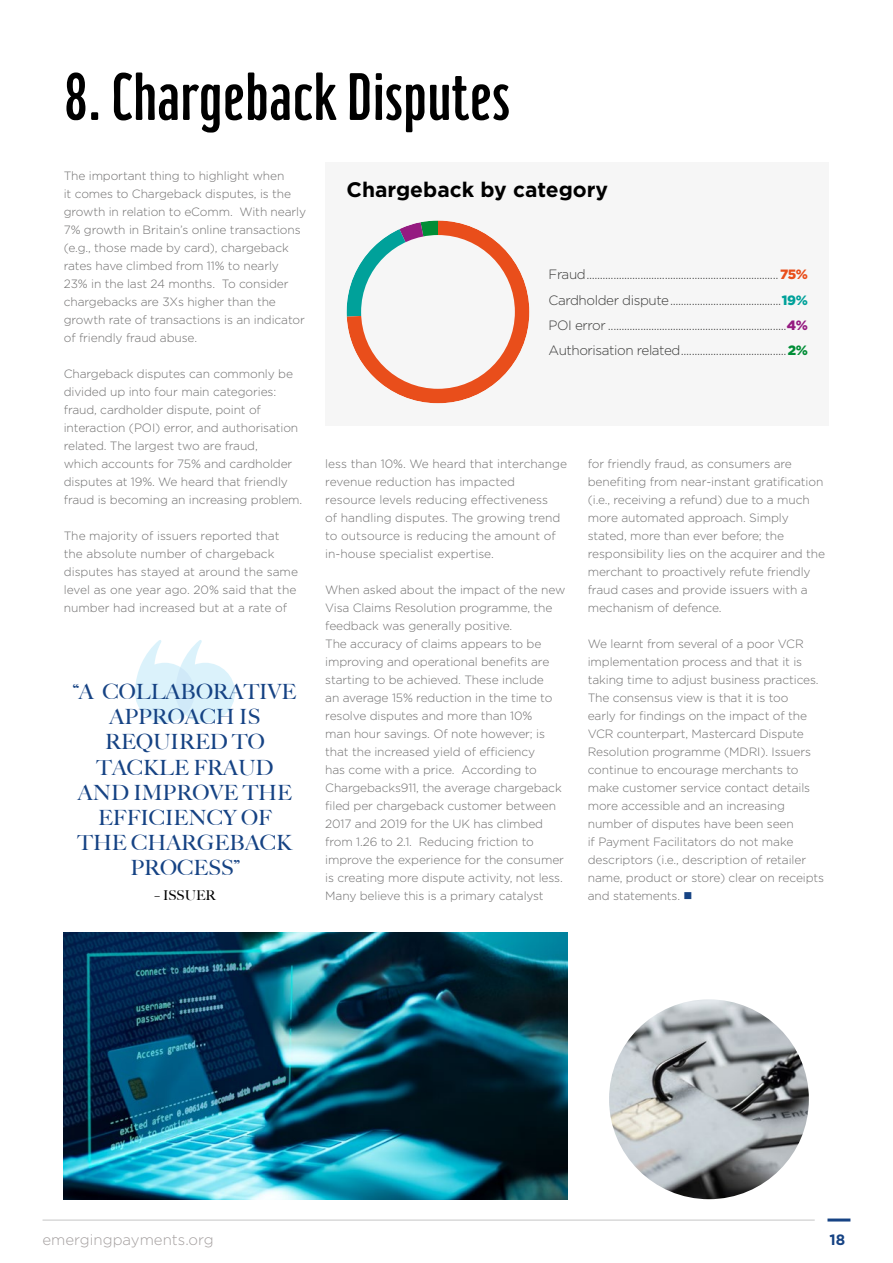
<style>
.page{position:relative;width:893px;height:1263px;background:#fff}
.page>*{position:absolute;margin:0;border:0;box-sizing:border-box;transform-origin:0 0}
.t1{font:300 72px "Hamilton";color:#000}
.t2{font:500 21px/25.2px "Big Caslon";color:#164384;text-align:center}
.t3{font:700 21px "Gotham";color:#000}
.t4{font:300 15px "Gotham";color:#a49f9f}
.t5{font:700 15px "Gotham";color:#164384}
.t6{font:300 13.5px/25.2px "Gotham";letter-spacing:-.03em;color:#3c3c3b;text-align:justify}
.t7{font:500 13.5px "Big Caslon";color:#000}
.t8{font:300 12px/18px "Gotham";letter-spacing:-.01em;color:#706f6f}
.s1{font-weight:900;color:#e94e1b}
.s2{font-weight:900;color:#00a19a}
.s3{font-weight:900;color:#951b81}
.s4{font-weight:900;color:#008d36}
.s5{color:#164384}
</style>
<div class="page">
<img style="left:64px;top:933px;width:504px;height:266px">
<svg style="left:135px;top:640px;width:100px;height:82px"></svg>
<div style="left:325px;top:162px;width:504px;height:264px;background:#f6f6f6"></div>
<svg style="left:347px;top:220px;width:182px;height:183px"></svg>
<img style="left:609px;top:999px;width:200px;height:200px;border-radius:100px">
<hr style="left:827px;top:1218px;width:23px;height:3px;background:#164384">
<hr style="left:43px;top:1220px;width:772px;height:1px;background:#c6c6c6">
<h1 class="t1" style="left:64px;top:53px;width:448px">8. Chargeback Disputes</h1>
<p class="t8" style="left:64px;top:166px;width:244px">The important thing to highlight when<br>it comes to Chargeback disputes, is the growth in relation to eComm. With nearly 7% growth in Britain’s online transactions (e.g., those made by card), chargeback rates have climbed from 11% to nearly<br>23% in the last 24 months. To consider chargebacks are 3Xs higher than the growth rate of transactions is an indicator of friendly fraud abuse.</p>
<p class="t8" style="left:64px;top:364px;width:240px">Chargeback disputes can commonly be divided up into four main categories: fraud, cardholder dispute, point of interaction (POI) error, and authorisation related. The largest two are fraud,<br>which accounts for 75% and cardholder disputes at 19%. We heard that friendly fraud is becoming an increasing problem.</p>
<p class="t8" style="left:64px;top:526px;width:236px">The majority of issuers reported that the absolute number of chargeback disputes has stayed at around the same level as one year ago. 20% said that the number had increased but at a rate of</p>
<h2 class="t3" style="left:347px;top:176px;width:263px">Chargeback by category</h2>
<p class="t6" style="left:549px;top:262px;width:261px">Fraud....................................................................... <span class="s1">75% </span>Cardholder dispute.........................................<span class="s2">19% </span>POI error ..................................................................<span class="s3">4% </span>Authorisation related.......................................<span class="s4">2%</span></p>
<p class="t8" style="left:588px;top:454px;width:239px">for friendly fraud, as consumers are benefiting from near-instant gratification (i.e., receiving a refund) due to a much more automated approach. Simply stated, more than ever before; the responsibility lies on the acquirer and the merchant to proactively refute friendly fraud cases and provide issuers with a mechanism of defence.</p>
<p class="t8" style="left:588px;top:634px;width:238px">We learnt from several of a poor VCR implementation process and that it is taking time to adjust business practices.<br>The consensus view is that it is too<br>early for findings on the impact of the VCR counterpart, Mastercard Dispute Resolution programme (MDRI). Issuers continue to encourage merchants to make customer service contact details more accessible and an increasing number of disputes have been seen<br>if Payment Facilitators do not make descriptors (i.e., description of retailer name, product or store) clear on receipts and statements. <span class="s5">■</span></p>
<p class="t8" style="left:325px;top:454px;width:243px">less than 10%. We heard that interchange revenue reduction has impacted resource levels reducing effectiveness<br>of handling disputes. The growing trend to outsource is reducing the amount of in-house specialist expertise.</p>
<p class="t8" style="left:325px;top:580px;width:242px">When asked about the impact of the new Visa Claims Resolution programme, the feedback was generally positive.<br>The accuracy of claims appears to be improving and operational benefits are starting to be achieved. These include<br>an average 15% reduction in the time to resolve disputes and more than 10%<br>man hour savings. Of note however; is that the increased yield of efficiency<br>has come with a price. According to Chargebacks911, the average chargeback filed per chargeback customer between 2017 and 2019 for the UK has climbed from 1.26 to 2.1. Reducing friction to improve the experience for the consumer is creating more dispute activity, not less.<br>Many believe this is a primary catalyst</p>
<h2 class="t2" style="left:73px;top:678px;width:225px">“A COLLABORATIVE<br>APPROACH IS<br>REQUIRED TO<br>TACKLE FRAUD<br>AND IMPROVE THE<br>EFFICIENCY OF<br>THE CHARGEBACK<br>PROCESS”</h2>
<p class="t7" style="left:154px;top:884px;width:63px">– ISSUER</p>
<p class="t4" style="left:43px;top:1230px;width:173px">emergingpayments.org</p>
<p class="t5" style="left:829px;top:1230px;width:17px">18</p>
</div>
